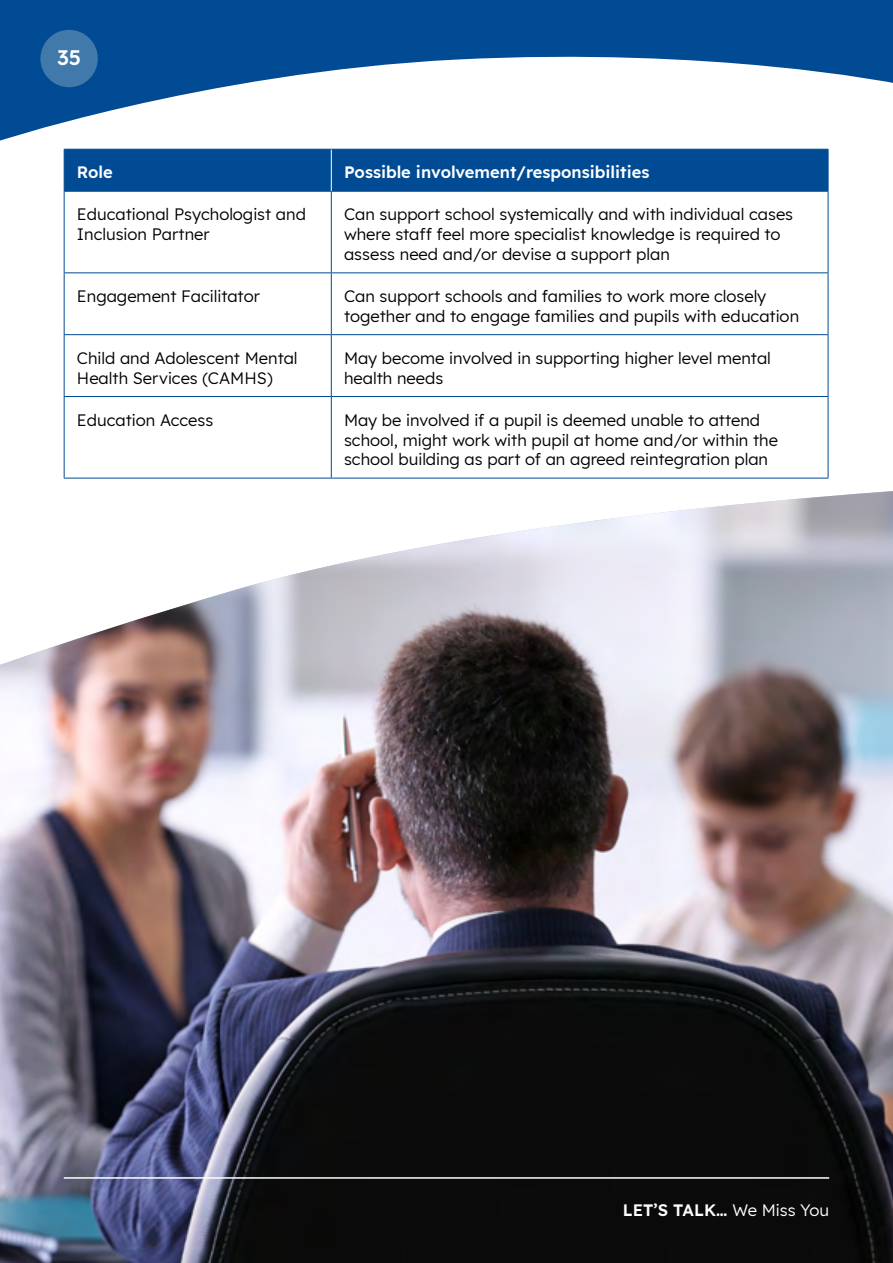
<style>
.page{position:relative;width:893px;height:1263px;background:#fff}
.page>*{position:absolute;margin:0;border:0;box-sizing:border-box;transform-origin:0 0}
.t1{font:600 21px "Lexend";color:#fff}
.Body_Copy{font:16.5px/19.8px "Lexend";color:#000}
.Body_Copy-2{font:600 16.5px "Lexend";color:#fff}
.s1{font-weight:400}
</style>
<div class="page">
<svg style="left:0;top:0;width:893px;height:141px;fill:#004b94"></svg>
<div style="left:40px;top:30px;width:58px;height:57px;background:#4179aa;border-radius:50%"></div>
<div style="left:65px;top:150px;width:763px;height:41px;background:#004b94"></div>
<hr style="left:64px;top:149px;width:267px;height:1px;background:#004b94">
<hr style="left:64px;top:150px;width:1px;height:41px;background:#004b94">
<hr style="left:331px;top:149px;width:497px;height:1px;background:#004b94">
<hr style="left:828px;top:150px;width:1px;height:41px;background:#004b94">
<hr style="left:64px;top:191px;width:267px;height:1px;background:#004b94">
<hr style="left:64px;top:192px;width:1px;height:80px;background:#004b94">
<hr style="left:331px;top:191px;width:497px;height:1px;background:#004b94">
<hr style="left:331px;top:192px;width:1px;height:80px;background:#004b94">
<hr style="left:828px;top:192px;width:1px;height:80px;background:#004b94">
<hr style="left:64px;top:272px;width:267px;height:1px;background:#004b94">
<hr style="left:64px;top:273px;width:1px;height:61px;background:#004b94">
<hr style="left:331px;top:272px;width:497px;height:1px;background:#004b94">
<hr style="left:331px;top:273px;width:1px;height:61px;background:#004b94">
<hr style="left:828px;top:273px;width:1px;height:61px;background:#004b94">
<hr style="left:64px;top:334px;width:267px;height:1px;background:#004b94">
<hr style="left:64px;top:335px;width:1px;height:61px;background:#004b94">
<hr style="left:331px;top:334px;width:497px;height:1px;background:#004b94">
<hr style="left:331px;top:335px;width:1px;height:61px;background:#004b94">
<hr style="left:828px;top:335px;width:1px;height:61px;background:#004b94">
<hr style="left:64px;top:396px;width:267px;height:1px;background:#004b94">
<hr style="left:64px;top:397px;width:1px;height:81px;background:#004b94">
<hr style="left:331px;top:396px;width:497px;height:1px;background:#004b94">
<hr style="left:331px;top:397px;width:1px;height:81px;background:#004b94">
<hr style="left:828px;top:397px;width:1px;height:81px;background:#004b94">
<hr style="left:64px;top:478px;width:267px;height:1px;background:#004b94">
<hr style="left:331px;top:478px;width:497px;height:1px;background:#004b94">
<hr style="left:331px;top:150px;width:1px;height:41px;background:#fff">
<img style="left:0;top:491px;width:893px;height:772px">
<hr style="left:64px;top:1177px;width:765px;height:2px;background:#fff">
<p class="t1" style="left:57px;top:42px;width:26px">35</p>
<p class="Body_Copy-2" style="left:77px;top:160px;width:37px">Role</p>
<p class="Body_Copy-2" style="left:344px;top:160px;width:307px">Possible involvement/responsibilities</p>
<p class="Body_Copy" style="left:77px;top:204px;width:231px">Educational Psychologist and<br>Inclusion Partner</p>
<p class="Body_Copy" style="left:344px;top:204px;width:451px">Can support school systemically and with individual cases where staff feel more specialist knowledge is required to assess need and/or devise a support plan</p>
<p class="Body_Copy" style="left:77px;top:285px;width:184px">Engagement Facilitator</p>
<p class="Body_Copy" style="left:344px;top:285px;width:457px">Can support schools and families to work more closely together and to engage families and pupils with education</p>
<p class="Body_Copy" style="left:77px;top:347px;width:222px">Child and Adolescent Mental<br>Health Services (CAMHS)</p>
<p class="Body_Copy" style="left:344px;top:347px;width:428px">May become involved in supporting higher level mental health needs</p>
<p class="Body_Copy" style="left:77px;top:409px;width:138px">Education Access</p>
<p class="Body_Copy" style="left:344px;top:409px;width:435px">May be involved if a pupil is deemed unable to attend school, might work with pupil at home and/or within the school building as part of an agreed reintegration plan</p>
<p class="Body_Copy-2" style="left:623px;top:1197px;width:208px">LET’S TALK… <span class="s1">We Miss You</span></p>
</div>
